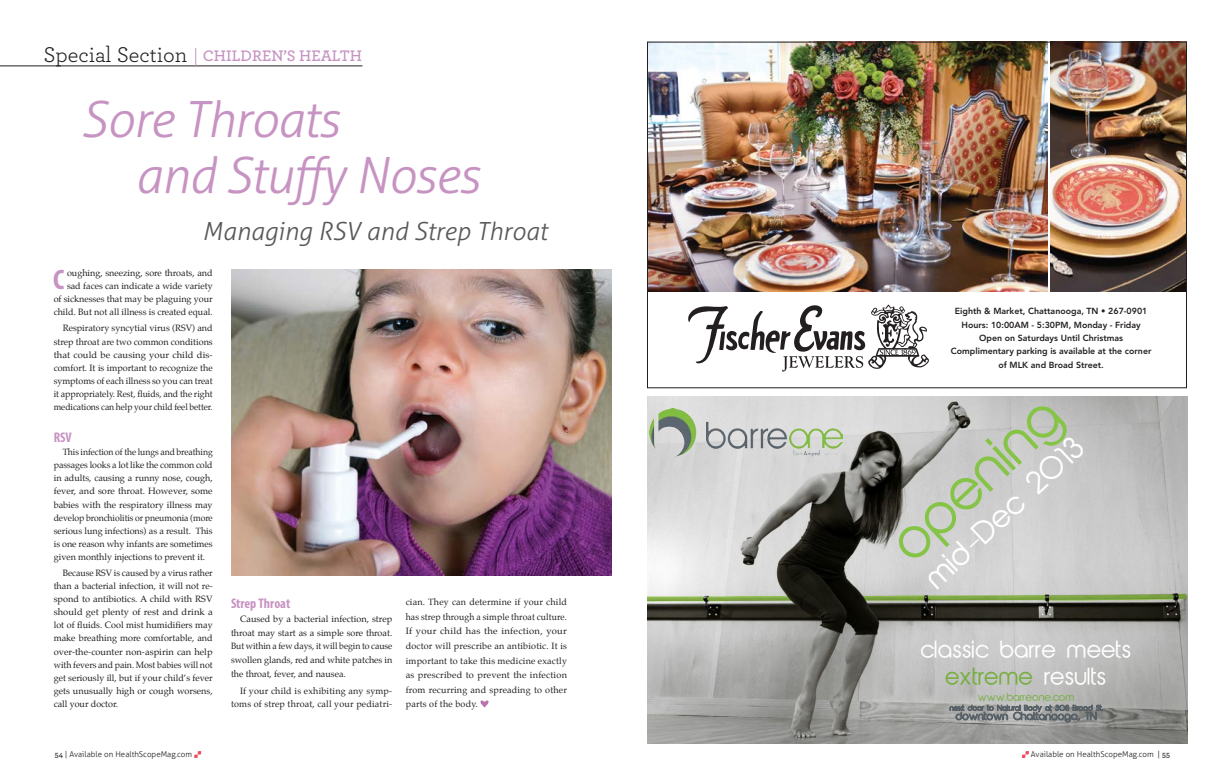
<style>
.page{position:relative;width:1224px;height:783px;background:#fff}
.page>*{position:absolute;margin:0;border:0;box-sizing:border-box;transform-origin:0 0}
.t1{font:53px "Abeatby Kai";color:#85c446}
.t2{font:italic 300 50px/56.2px "Aller";letter-spacing:-.02em;color:#c793c2}
.t3{font:29px "Abeatby Kai";color:#fff}
.t4{font:700 condensed 28.3px "Myriad Pro";color:#c793c2}
.t5{font:italic 300 25px "Aller";color:#58595b}
.t6{font:22px/26.4px "Abeatby Kai";color:#fff;text-align:center}
.t7{font:600 16px "Archer Pro";color:#c793c2}
.t8{font:700 condensed 14px "Myriad Pro";color:#c793c2}
.t9{font:10px "Abeatby Kai";color:#75ae3e}
.t10{font:9px/13.1px "Palatino";color:#231f20;text-align:justify}
.t11{font:9px/13.1px "Palatino";color:#231f20;text-align:justify;scale:.96 1}
.t12{font:9px/13.8px "Palatino";letter-spacing:.02em;color:#231f20;text-align:right}
.t13{font:800 8.8px/13.4px "Avenir";color:#231f20;text-align:center}
.t14{font:300 8px "Aller";color:#231f20}
.s1{font-weight:400;font-size:22.4px;color:#231f20}
.s2{font-family:"Time Burner"}
.s3{color:#75ae3e}
.s4{font-family:"Archer Pro";font-weight:600}
</style>
<div class="page">
<svg style="left:194px;top:751px;width:7px;height:7px"></svg>
<svg style="left:1022px;top:751px;width:7px;height:7px"></svg>
<svg style="left:480px;top:700px;width:9px;height:7px"></svg>
<img style="left:231px;top:270px;width:381px;height:306px">
<hr style="left:0;top:66px;width:362px;height:1px;background:#231f20">
<svg style="left:196px;top:48px;width:1px;height:18px"></svg>
<img style="left:649px;top:44px;width:398px;height:248px">
<svg style="left:688px;top:304px;width:241px;height:68px"></svg>
<img style="left:1051px;top:44px;width:134px;height:248px">
<img style="left:648px;top:397px;width:540px;height:346px">
<svg style="left:949px;top:704px;width:154px;height:19px;background:#878a8c"></svg>
<img style="left:649px;top:409px;width:194px;height:48px">
<h3 class="t7" style="left:44px;top:43px;width:320px"><span class="s1">Special Section</span> CHILDREN’S HEALTH</h3>
<h2 class="t2" style="left:135px;top:91px;width:346px;text-indent:-54px">Sore Throats<br>and Stuffy Noses</h2>
<h3 class="t5" style="left:202px;top:216px;width:347px">Managing RSV and Strep Throat</h3>
<p class="t10" style="left:54px;top:267px;width:161px;text-align:right">oughing, sneezing, sore throats, and sad faces can indicate a wide variety<br>of sicknesses that may be plaguing your child. But not all illness is created equal.</p>
<p class="t10" style="left:54px;top:322px;width:161px;text-indent:9px">Respiratory syncytial virus (RSV) and strep throat are two common conditions that could be causing your child dis&shy;comfort. It is important to recognize the symptoms of each illness so you can treat it appropriately. Rest, fluids, and the right medications can help your child feel better.</p>
<h3 class="t8" style="left:54px;top:429px;width:20px">RSV</h3>
<p class="t11" style="left:54px;top:445px;width:167px;text-indent:9px">This infection of the lungs and breathing passages looks a lot like the common cold in adults, causing a runny nose, cough, fever, and sore throat. However, some babies with the respiratory illness may develop bronchiolitis or pneumonia (more serious lung infections) as a result. This is one reason why infants are sometimes given monthly injections to prevent it.</p>
<p class="t10" style="left:54px;top:566px;width:161px;text-indent:9px">Because RSV is caused by a virus rather than a bacterial infection, it will not re&shy;spond to antibiotics. A child with RSV should get plenty of rest and drink a lot of fluids. Cool mist humidifiers may make breathing more comfortable, and over-the-counter non-aspirin can help with fevers and pain. Most babies will not get seriously ill, but if your child’s fever gets unusually high or cough worsens, call your doctor.</p>
<h3 class="t4" style="left:53px;top:262px;width:13px">C</h3>
<h3 class="t8" style="left:231px;top:595px;width:61px">Strep Throat</h3>
<p class="t10" style="left:231px;top:612px;width:163px;line-height:13.8px;text-indent:9px">Caused by a bacterial infection, strep throat may start as a simple sore throat.<br>But within a few days, it will begin to cause swollen glands, red and white patches in the throat, fever, and nausea.</p>
<p class="t12" style="left:231px;top:684px;width:163px">If your child is exhibiting any symp&shy;toms of strep throat, call your pediatri-</p>
<p class="t10" style="left:406px;top:595px;width:163px;line-height:14.6px">cian. They can determine if your child has strep through a simple throat culture.<br>If your child has the infection, your doctor will prescribe an antibiotic. It is important to take this medicine exactly as prescribed to prevent the infection from recurring and spreading to other parts of the body.</p>
<p class="t13" style="left:951px;top:305px;width:202px">Eighth &amp; Market, Chattanooga, TN • 267-0901<br>Hours: 10:00AM - 5:30PM, Monday - Friday Open on Saturdays Until Christmas Complimentary parking is available at the corner of MLK and Broad Street.</p>
<h1 class="t1" style="left:885px;top:533px;width:212px;rotate:-43deg">opening</h1>
<h3 class="t3" style="left:922px;top:573px;width:206px;rotate:-43deg">mid<span class="s2">-</span>Dec 2013</h3>
<h3 class="t6" style="left:921px;top:638px;width:212px">classic barre meets <span class="s3">extreme</span> results</h3>
<p class="t9" style="left:978px;top:693px;width:98px">www.barreone.com</p>
<p class="t14" style="left:55px;top:749px;width:139px"><span class="s4">54</span> | Available on HealthScopeMag.com</p>
<p class="t14" style="left:1031px;top:749px;width:141px">Available on HealthScopeMag.com | <span class="s4">55</span></p>
</div>
